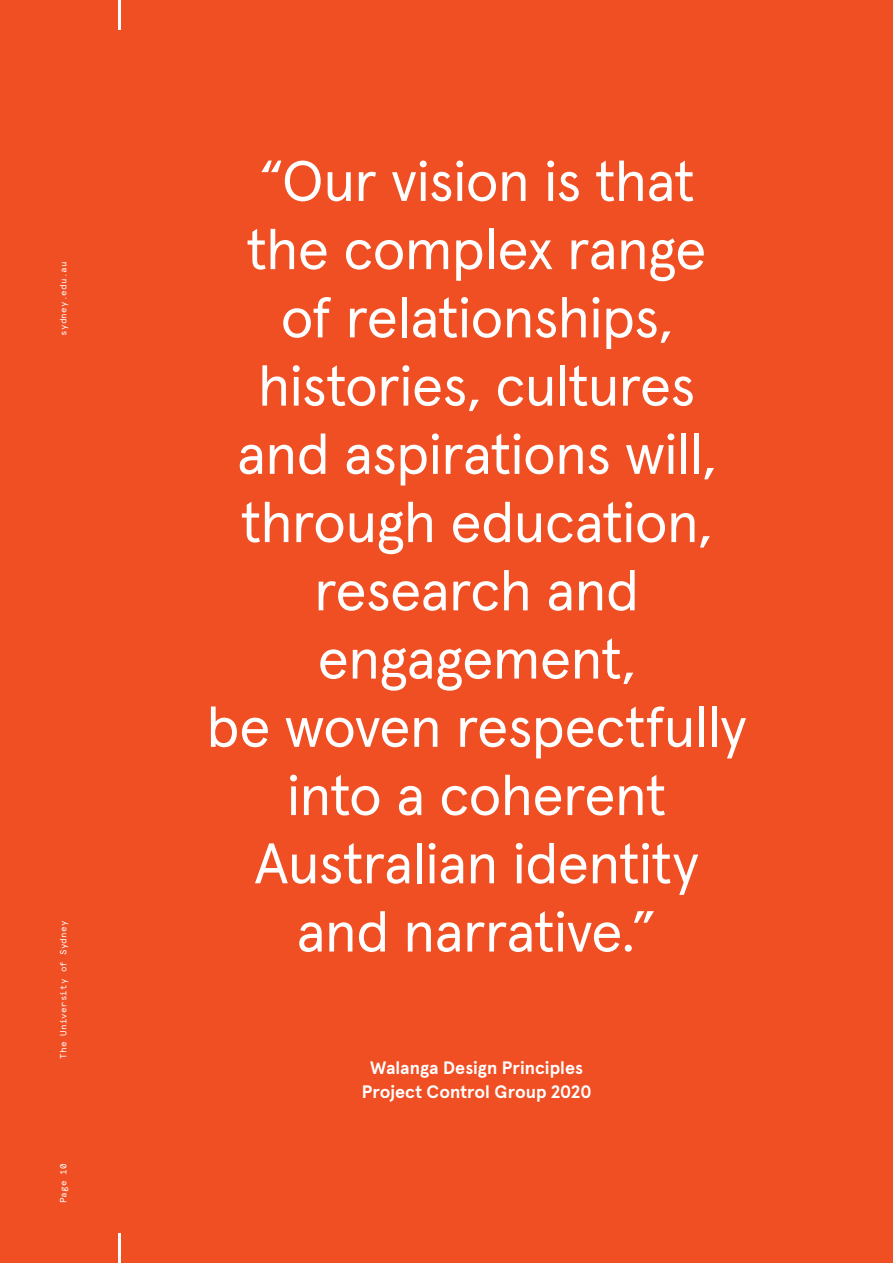
<style>
.page{position:relative;width:893px;height:1263px;background:#f04e23}
.page>*{position:absolute;margin:0;border:0;box-sizing:border-box;transform-origin:0 0}
.t1{font:57px/68.2px "Apercu Pro";letter-spacing:-.01em;color:#fff;text-align:center}
.t2{font:700 18px/24.3px "Apercu Pro";color:#fff;text-align:center}
.t3{font:9px "Apercu Mono Pro";letter-spacing:.02em;color:#fff}
</style>
<div class="page">
<hr style="left:118px;top:1233px;width:2px;height:30px;background:#fff">
<hr style="left:118px;top:0;width:2px;height:30px;background:#fff">
<p class="t3" style="left:56px;top:336px;width:76px;rotate:-90deg">sydney.edu.au</p>
<p class="t3" style="left:56px;top:1059px;width:140px;rotate:-90deg">The University of Sydney</p>
<p class="t3" style="left:56px;top:1203px;width:42px;rotate:-90deg">Page 10</p>
<p class="t1" style="left:207px;top:142px;width:541px">“Our vision is that<br>the complex range<br>of relationships, histories, cultures and aspirations will, through education, research and engagement,<br>be woven respectfully into a coherent<br>Australian identity and narrative.”</p>
<p class="t2" style="left:362px;top:1054px;width:231px">Walanga Design Principles<br>Project Control Group 2020</p>
</div>
